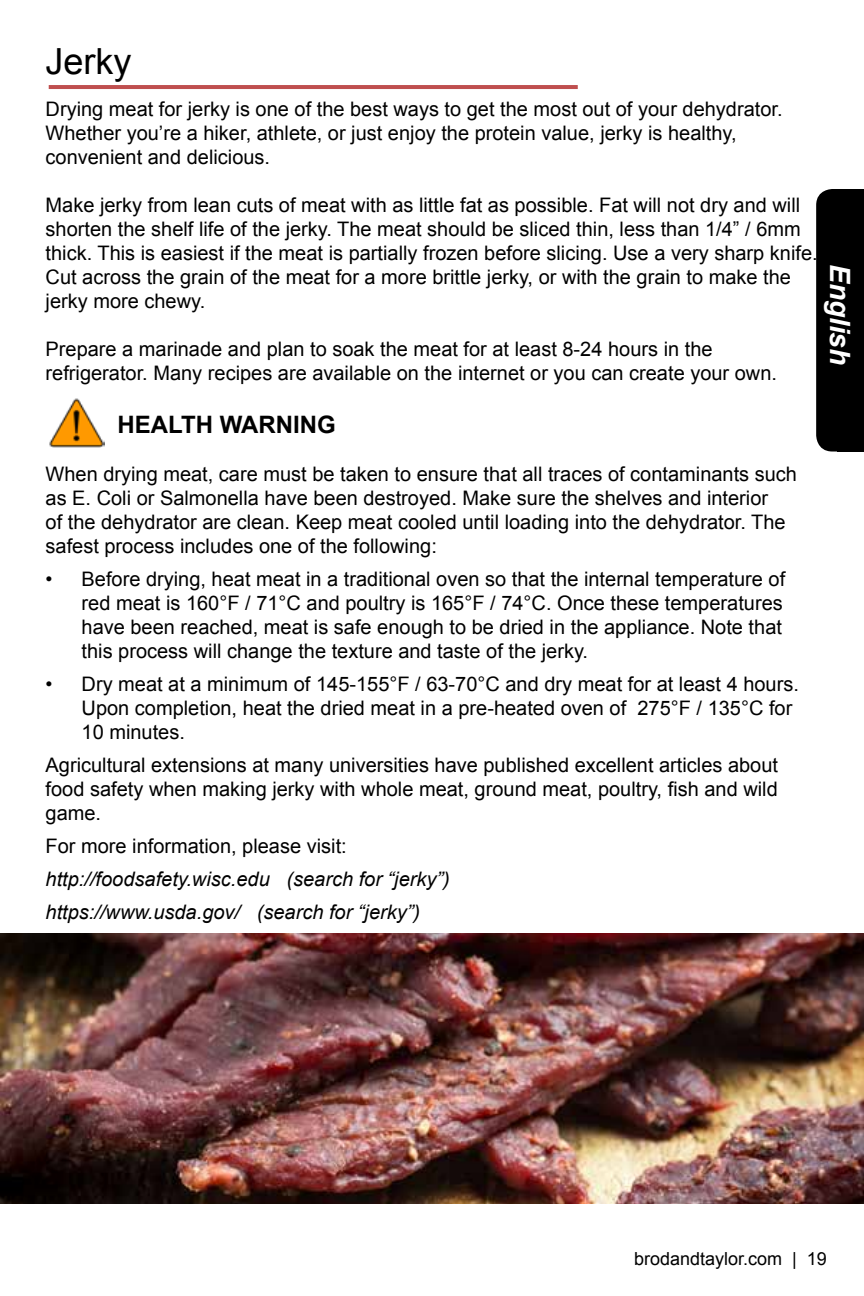
<style>
.page{position:relative;width:864px;height:1296px;background:#fff}
.page>*{position:absolute;margin:0;border:0;box-sizing:border-box;transform-origin:0 0}
.t1{font:36px "Arial";color:#000}
.t2{font:italic 700 28px "Arial";color:#fff}
.t3{font:700 24px "Arial";color:#000}
.t4{font:20px/24px "Arial";color:#000}
.t5{font:italic 20px/33px "Arial";color:#000}
.t6{font:18px "Arial";color:#000}
</style>
<div class="page">
<div style="left:816px;top:189px;width:43px;height:263px;background:#000;border-radius:16px"></div>
<div style="left:838px;top:189px;width:26px;height:263px;background:#000"></div>
<img style="left:49px;top:398px;width:56px;height:50px">
<hr style="left:49px;top:85px;width:529px;height:4px;background:#bf4f4f">
<img style="left:0;top:933px;width:864px;height:271px">
<h1 class="t1" style="left:46px;top:38px;width:88px">Jerky</h1>
<p class="t4" style="left:46px;top:97px;width:739px">Drying meat for jerky is one of the best ways to get the most out of your dehydrator.<br>Whether you’re a hiker, athlete, or just enjoy the protein value, jerky is healthy, convenient and delicious.</p>
<p class="t4" style="left:46px;top:193px;width:774px">Make jerky from lean cuts of meat with as little fat as possible. Fat will not dry and will shorten the shelf life of the jerky. The meat should be sliced thin, less than 1/4” / 6mm thick. This is easiest if the meat is partially frozen before slicing. Use a very sharp knife.<br>Cut across the grain of the meat for a more brittle jerky, or with the grain to make the jerky more chewy.</p>
<p class="t4" style="left:46px;top:337px;width:733px">Prepare a marinade and plan to soak the meat for at least 8-24 hours in the refrigerator. Many recipes are available on the internet or you can create your own.</p>
<p class="t3" style="left:118px;top:409px;width:220px">HEALTH WARNING</p>
<p class="t4" style="left:46px;top:462px;width:753px">When drying meat, care must be taken to ensure that all traces of contaminants such as E. Coli or Salmonella have been destroyed. Make sure the shelves and interior<br>of the dehydrator are clean. Keep meat cooled until loading into the dehydrator. The safest process includes one of the following:</p>
<p class="t4" style="left:82px;top:567px;width:705px;text-indent:-36px">• Before drying, heat meat in a traditional oven so that the internal temperature of red meat is 160°F / 71°C and poultry is 165°F / 74°C. Once these temperatures have been reached, meat is safe enough to be dried in the appliance. Note that this process will change the texture and taste of the jerky.</p>
<p class="t4" style="left:82px;top:672px;width:719px;text-indent:-36px">• Dry meat at a minimum of 145-155°F / 63-70°C and dry meat for at least 4 hours.<br>Upon completion, heat the dried meat in a pre-heated oven of 275°F / 135°C for<br>10 minutes.</p>
<p class="t4" style="left:46px;top:753px;width:734px;text-align:justify">Agricultural extensions at many universities have published excellent articles about food safety when making jerky with whole meat, ground meat, poultry, fish and wild game.</p>
<p class="t4" style="left:46px;top:834px;width:303px">For more information, please visit:</p>
<p class="t5" style="left:46px;top:863px;width:406px">http://foodsafety.wisc.edu (search for “jerky”) https://www.usda.gov/ (search for “jerky”)</p>
<h2 class="t2" style="left:858px;top:264px;width:103px;rotate:90deg">English</h2>
<p class="t6" style="left:634px;top:1247px;width:194px">brodandtaylor.com | 19</p>
</div>
